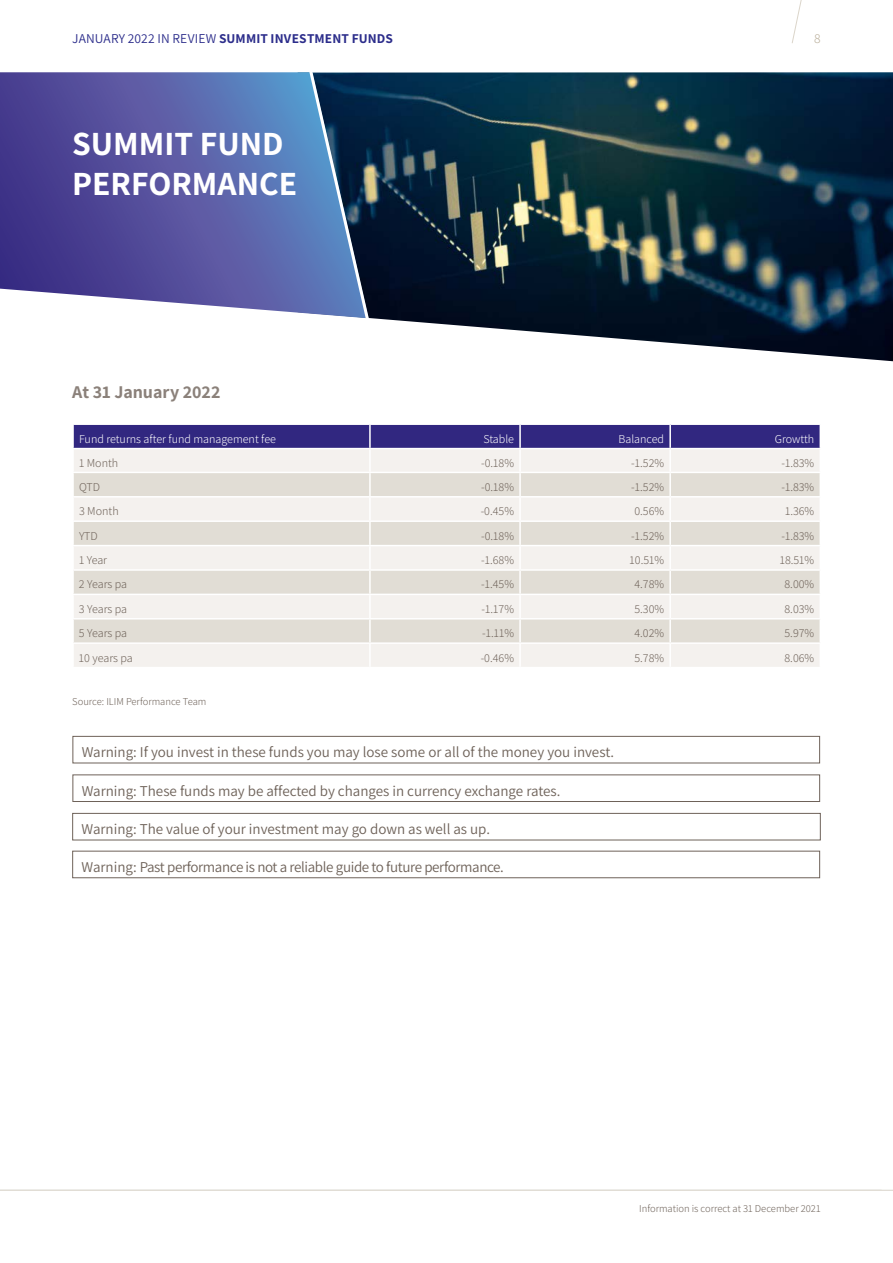
<style>
.page{position:relative;width:893px;height:1263px;background:#fff}
.page>*{position:absolute;margin:0;border:0;box-sizing:border-box;transform-origin:0 0}
.t1{font:700 33.9px/40.7px "Assistant";color:#fff}
.t2{font:700 18px "Assistant";color:#8b817a}
.t3{font:15px "Assistant";color:#6e6259}
.t4{font:15px "Assistant";letter-spacing:-.025em;color:#6e6259}
.t5{font:700 13.5px "Assistant";letter-spacing:.01em;color:#2c2d8b}
.t6{font:300 13.5px "Assistant";color:#b9ae99}
.t7{font:300 12px "Assistant";color:#6e6259}
.t8{font:300 12px "Assistant";color:#fff}
.t9{font:300 10.5px "Assistant";color:#6e6259}
.s1{font-weight:400}
</style>
<div class="page">
<svg style="left:792px;top:0;width:10px;height:43px"></svg>
<svg style="left:73px;top:424px;width:747px;height:243px;background:#dbd7db"></svg>
<hr style="left:0;top:1190px;width:893px;height:1px;background:#e1ddd5">
<div style="left:72px;top:736px;width:748px;height:27px;border:1px solid #6e6259"></div>
<div style="left:72px;top:813px;width:749px;height:27px;border:1px solid #6e6259"></div>
<div style="left:72px;top:774px;width:748px;height:28px;border:1px solid #6e6259"></div>
<div style="left:72px;top:851px;width:748px;height:27px;border:1px solid #6e6259"></div>
<img style="left:371px;top:72px;width:522px;height:289px">
<svg style="left:0;top:72px;width:307px;height:242px;background:#5c60a6"></svg>
<svg style="left:307px;top:72px;width:64px;height:247px;background:#3d5f89"></svg>
<p class="t5" style="left:72px;top:29px;width:322px"><span class="s1">JANUARY 2022 IN REVIEW</span> SUMMIT INVESTMENT FUNDS</p>
<p class="t6" style="left:814px;top:29px;width:8px">8</p>
<h1 class="t1" style="left:72px;top:121px;width:227px">SUMMIT FUND<br>PERFORMANCE</h1>
<h2 class="t2" style="left:72px;top:380px;width:150px">At 31 January 2022</h2>
<p class="t8" style="left:79px;top:430px;width:198px">Fund returns after fund management fee</p>
<p class="t8" style="left:483px;top:430px;width:32px">Stable</p>
<p class="t8" style="left:618px;top:430px;width:47px">Balanced</p>
<p class="t8" style="left:775px;top:430px;width:41px">Growtth</p>
<p class="t7" style="left:79px;top:454px;width:41px">1 Month</p>
<p class="t7" style="left:481px;top:454px;width:34px">-0.18%</p>
<p class="t7" style="left:631px;top:454px;width:34px">-1.52%</p>
<p class="t7" style="left:781px;top:454px;width:34px">-1.83%</p>
<p class="t7" style="left:79px;top:478px;width:23px">QTD</p>
<p class="t7" style="left:481px;top:478px;width:34px">-0.18%</p>
<p class="t7" style="left:631px;top:478px;width:34px">-1.52%</p>
<p class="t7" style="left:781px;top:478px;width:34px">-1.83%</p>
<p class="t7" style="left:79px;top:503px;width:41px">3 Month</p>
<p class="t7" style="left:481px;top:503px;width:35px">-0.45%</p>
<p class="t7" style="left:634px;top:503px;width:31px">0.56%</p>
<p class="t7" style="left:785px;top:503px;width:31px">1.36%</p>
<p class="t7" style="left:79px;top:527px;width:20px">YTD</p>
<p class="t7" style="left:481px;top:527px;width:34px">-0.18%</p>
<p class="t7" style="left:631px;top:527px;width:34px">-1.52%</p>
<p class="t7" style="left:781px;top:527px;width:34px">-1.83%</p>
<p class="t7" style="left:79px;top:552px;width:30px">1 Year</p>
<p class="t7" style="left:481px;top:552px;width:34px">-1.68%</p>
<p class="t7" style="left:630px;top:552px;width:36px">10.51%</p>
<p class="t7" style="left:780px;top:552px;width:36px">18.51%</p>
<p class="t7" style="left:79px;top:576px;width:50px">2 Years pa</p>
<p class="t7" style="left:481px;top:576px;width:34px">-1.45%</p>
<p class="t7" style="left:634px;top:576px;width:31px">4.78%</p>
<p class="t7" style="left:784px;top:576px;width:31px">8.00%</p>
<p class="t7" style="left:79px;top:600px;width:50px">3 Years pa</p>
<p class="t7" style="left:482px;top:600px;width:34px">-1.17%</p>
<p class="t7" style="left:634px;top:600px;width:31px">5.30%</p>
<p class="t7" style="left:784px;top:600px;width:31px">8.03%</p>
<p class="t7" style="left:79px;top:625px;width:50px">5 Years pa</p>
<p class="t7" style="left:482px;top:625px;width:33px">-1.11%</p>
<p class="t7" style="left:634px;top:625px;width:31px">4.02%</p>
<p class="t7" style="left:784px;top:625px;width:31px">5.97%</p>
<p class="t7" style="left:79px;top:649px;width:55px">10 years pa</p>
<p class="t7" style="left:481px;top:649px;width:35px">-0.46%</p>
<p class="t7" style="left:634px;top:649px;width:31px">5.78%</p>
<p class="t7" style="left:784px;top:649px;width:31px">8.06%</p>
<p class="t9" style="left:72px;top:694px;width:136px">Source: ILIM Performance Team</p>
<p class="t3" style="left:82px;top:742px;width:534px">Warning: If you invest in these funds you may lose some or all of the money you invest.</p>
<p class="t3" style="left:82px;top:780px;width:480px">Warning: These funds may be affected by changes in currency exchange rates.</p>
<p class="t3" style="left:82px;top:819px;width:410px">Warning: The value of your investment may go down as well as up.</p>
<p class="t4" style="left:82px;top:857px;width:424px">Warning: Past performance is not a reliable guide to future performance.</p>
<p class="t9" style="left:639px;top:1201px;width:183px">Information is correct at 31 December 2021</p>
</div>
